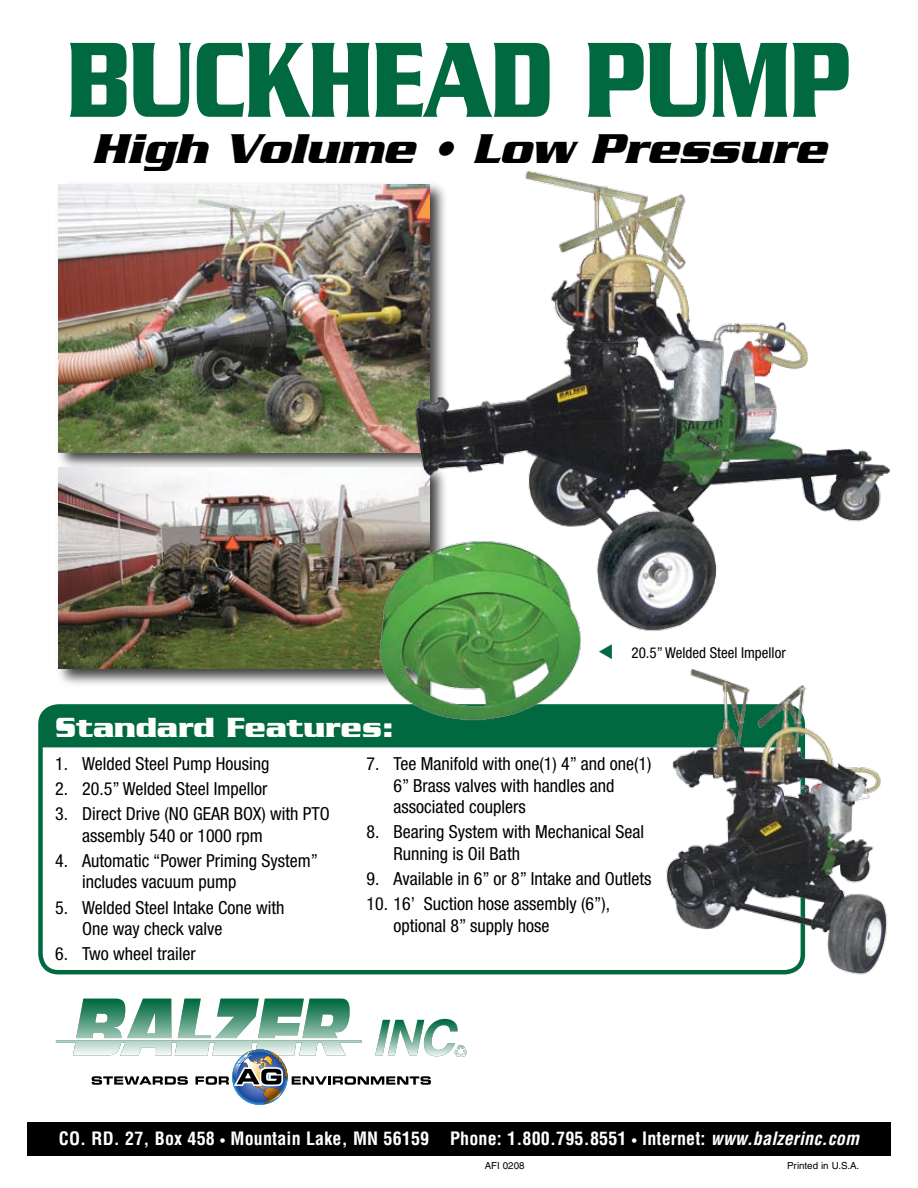
<style>
.page{position:relative;width:918px;height:1188px;background:#fff}
.page>*{position:absolute;margin:0;border:0;box-sizing:border-box;transform-origin:0 0}
.t1{font:700 115.5px "Serpentine";color:#00693f;scale:.71 1}
.t2{font:italic 700 45px "Serpentine";color:#000}
.t3{font:700 30px "Serpentine";color:#fff}
.t4{font:condensed 18px/21.6px "Helvetica Neue";color:#000}
.t5{font:700 condensed 18px "Helvetica";letter-spacing:.01em;color:#fff}
.t6{font:condensed 15px "Helvetica Neue";color:#000}
.t7{font:9.75px "Helvetica";color:#000}
.s1{color:#00693f}
.s2{font-size:12px}
.s3{font-style:italic}
</style>
<div class="page">
<div style="left:43px;top:709px;width:614px;height:38px;background:#00693f"></div>
<div style="left:55px;top:180px;width:393px;height:292px;background:#000;opacity:.75"></div>
<img style="left:59px;top:184px;width:340px;height:268px">
<div style="left:55px;top:464px;width:393px;height:224px;background:#000;opacity:.75"></div>
<img style="left:59px;top:468px;width:340px;height:201px">
<img style="left:399px;top:171px;width:492px;height:460px">
<svg style="left:55px;top:998px;width:412px;height:107px"></svg>
<div style="left:27px;top:1122px;width:864px;height:34px;background:#000"></div>
<div style="left:38px;top:704px;width:767px;height:270px;border:4px solid #00693f;border-radius:18px"></div>
<img style="left:657px;top:669px;width:230px;height:306px">
<img style="left:374px;top:537px;width:211px;height:189px">
<h1 class="t1" style="left:67px;top:13px;width:1105px">BUCKHEAD PUMP</h1>
<h2 class="t2" style="left:92px;top:123px;width:736px">High Volume • Low Pressure</h2>
<h3 class="t3" style="left:55px;top:710px;width:340px">Standard Features:</h3>
<p class="t6" style="left:598px;top:644px;width:190px"><span class="s1">▼</span> 20.5” Welded Steel Impellor</p>
<p class="t4" style="left:55px;top:753px;width:216px">1. Welded Steel Pump Housing</p>
<p class="t4" style="left:55px;top:778px;width:214px">2. 20.5” Welded Steel Impellor</p>
<p class="t4" style="left:82px;top:803px;width:249px;text-indent:-27px">3. Direct Drive (NO GEAR BOX) with PTO assembly 540 or 1000 rpm</p>
<p class="t4" style="left:82px;top:850px;width:237px;text-indent:-27px">4. Automatic “Power Priming System” includes vacuum pump</p>
<p class="t4" style="left:82px;top:896px;width:204px;text-indent:-27px">5. Welded Steel Intake Cone with<br>One way check valve</p>
<p class="t4" style="left:55px;top:943px;width:142px">6. Two wheel trailer</p>
<p class="t4" style="left:394px;top:753px;width:259px;text-indent:-27px">7. Tee Manifold with one(1) 4” and one(1)<br>6” Brass valves with handles and associated couplers</p>
<p class="t4" style="left:394px;top:821px;width:252px;text-indent:-27px">8. Bearing System with Mechanical Seal<br>Running is Oil Bath</p>
<p class="t4" style="left:367px;top:868px;width:286px">9. Available in 6” or 8” Intake and Outlets</p>
<p class="t4" style="left:394px;top:893px;width:218px;text-indent:-27px">10. 16’ Suction hose assembly (6”), optional 8” supply hose</p>
<p class="t5" style="left:59px;top:1127px;width:802px">CO. RD. 27, Box 458 <span class="s2">•</span> Mountain Lake, MN 56159 Phone: 1.800.795.8551 <span class="s2">•</span> Internet: <span class="s3">www.balzerinc.com</span></p>
<p class="t7" style="left:485px;top:1160px;width:41px">AFI 0208</p>
<p class="t7" style="left:787px;top:1160px;width:74px">Printed in U.S.A.</p>
</div>
